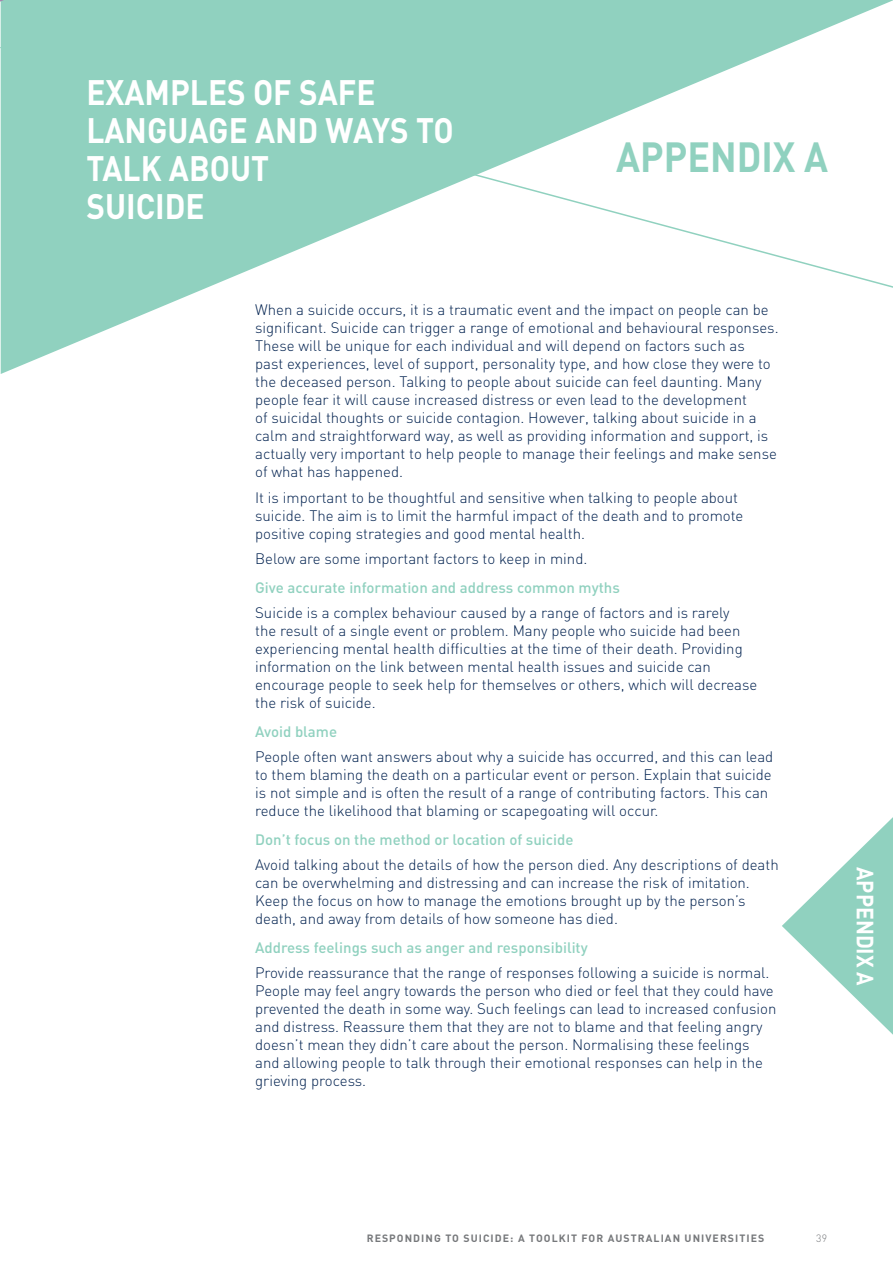
<style>
.page{position:relative;width:893px;height:1263px;background:#fff}
.page>*{position:absolute;margin:0;border:0;box-sizing:border-box;transform-origin:0 0}
.t1{font:700 41.7px "DIN";color:#90d1bf;scale:.9 1}
.t2{font:700 34.95px/37.8px "DIN";color:#fff;scale:.9 1}
.t3{font:700 23.25px "DIN";color:#fff;scale:.9 1}
.t4{font:300 15px/18px "DIN";color:#00214f}
.t5{font:500 15px "DIN";color:#90d1bf}
.t6{font:700 10.5px "DIN";letter-spacing:.1em;color:#76787b}
.t7{font:300 10.5px "DIN";color:#76787b}
</style>
<div class="page">
<svg style="left:38px;top:0;width:855px;height:359px;fill:#90d1bf"></svg>
<div style="left:0;top:0;width:38px;height:374px;background:#90d1bf"></div>
<svg style="left:782px;top:817px;width:111px;height:218px"></svg>
<p class="t2" style="left:86px;top:72px;width:409px">EXAMPLES OF SAFE<br>LANGUAGE AND WAYS TO<br>TALK ABOUT<br>SUICIDE</p>
<p class="t1" style="left:616px;top:130px;width:237px">APPENDIX A</p>
<p class="t4" style="left:255px;top:300px;width:525px">When a suicide occurs, it is a traumatic event and the impact on people can be significant. Suicide can trigger a range of emotional and behavioural responses.<br>These will be unique for each individual and will depend on factors such as<br>past experiences, level of support, personality type, and how close they were to the deceased person. Talking to people about suicide can feel daunting. Many people fear it will cause increased distress or even lead to the development<br>of suicidal thoughts or suicide contagion. However, talking about suicide in a calm and straightforward way, as well as providing information and support, is actually very important to help people to manage their feelings and make sense of what has happened.</p>
<p class="t4" style="left:255px;top:488px;width:490px">It is important to be thoughtful and sensitive when talking to people about suicide. The aim is to limit the harmful impact of the death and to promote positive coping strategies and good mental health.</p>
<p class="t4" style="left:255px;top:549px;width:334px">Below are some important factors to keep in mind.</p>
<p class="t5" style="left:255px;top:577px;width:366px">Give accurate information and address common myths</p>
<p class="t4" style="left:255px;top:603px;width:504px">Suicide is a complex behaviour caused by a range of factors and is rarely<br>the result of a single event or problem. Many people who suicide had been experiencing mental health difficulties at the time of their death. Providing information on the link between mental health issues and suicide can encourage people to seek help for themselves or others, which will decrease the risk of suicide.</p>
<p class="t5" style="left:255px;top:721px;width:84px">Avoid blame</p>
<p class="t4" style="left:255px;top:747px;width:520px">People often want answers about why a suicide has occurred, and this can lead to them blaming the death on a particular event or person. Explain that suicide is not simple and is often the result of a range of contributing factors. This can reduce the likelihood that blaming or scapegoating will occur.</p>
<p class="t5" style="left:255px;top:829px;width:320px">Don’t focus on the method or location of suicide</p>
<p class="t4" style="left:255px;top:855px;width:525px">Avoid talking about the details of how the person died. Any descriptions of death can be overwhelming and distressing and can increase the risk of imitation.<br>Keep the focus on how to manage the emotions brought up by the person’s death, and away from details of how someone has died.</p>
<p class="t5" style="left:255px;top:937px;width:334px">Address feelings such as anger and responsibility</p>
<p class="t4" style="left:255px;top:963px;width:523px">Provide reassurance that the range of responses following a suicide is normal.<br>People may feel angry towards the person who died or feel that they could have prevented the death in some way. Such feelings can lead to increased confusion and distress. Reassure them that they are not to blame and that feeling angry doesn’t mean they didn’t care about the person. Normalising these feelings and allowing people to talk through their emotional responses can help in the grieving process.</p>
<p class="t3" style="left:880px;top:867px;width:133px;rotate:90deg">APPENDIX A</p>
<p class="t6" style="left:367px;top:1231px;width:399px">RESPONDING TO SUICIDE: A TOOLKIT FOR AUSTRALIAN UNIVERSITIES</p>
<p class="t7" style="left:816px;top:1231px;width:12px">39</p>
</div>
